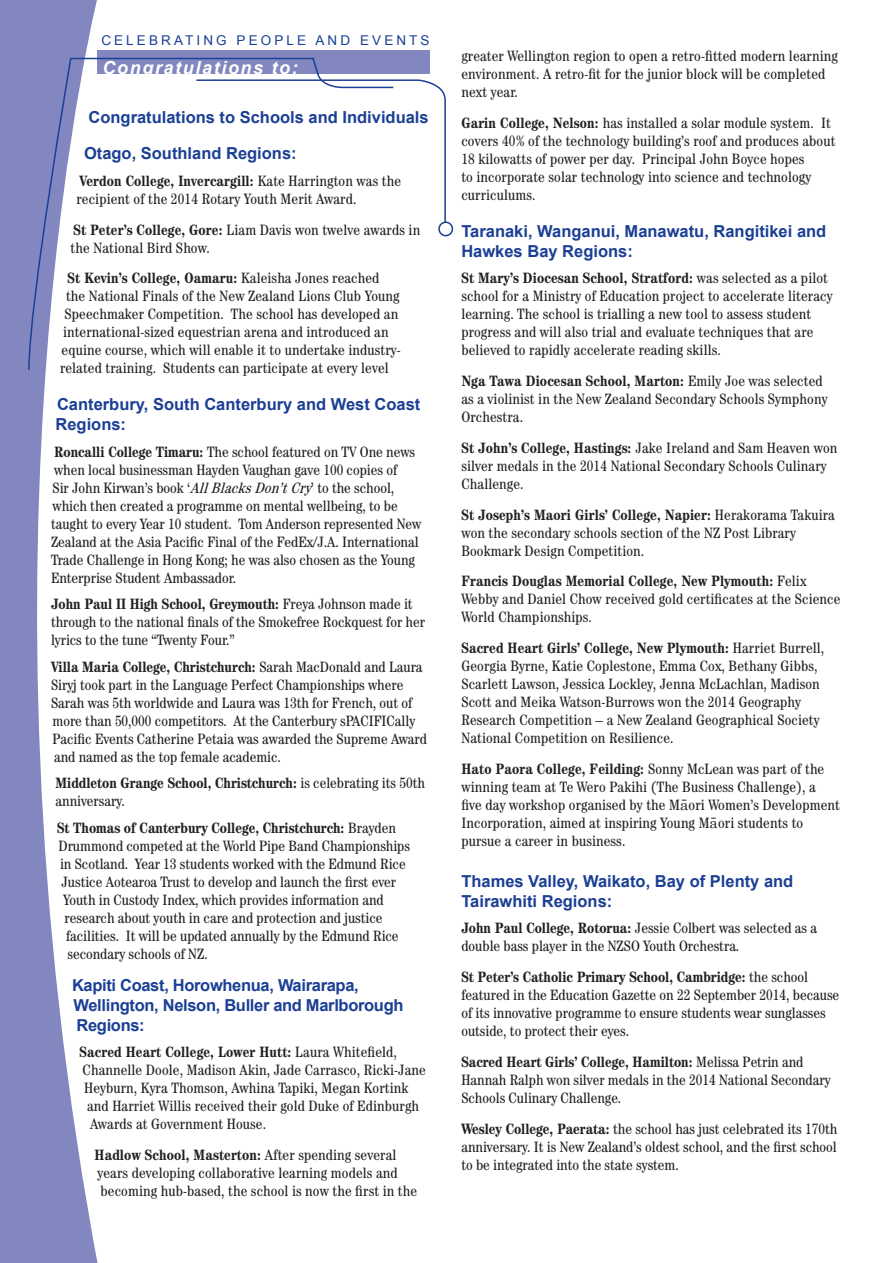
<style>
.page{position:relative;width:893px;height:1263px;background:#fff}
.page>*{position:absolute;margin:0;border:0;box-sizing:border-box;transform-origin:0 0}
.Headings{font:italic 700 18px "Arial";letter-spacing:.09em;color:#fff}
.Headings-2{font:700 16.5px/19.8px "Arial";color:#1b3f94}
.Headings-3{font:700 16.5px/19.8px "Arial";letter-spacing:-.02em;color:#1b3f94}
.Body_Text{font:condensed 15px/18px "Century Std";letter-spacing:.01em;color:#231f20}
.Body_Text-2{font:700 condensed 15px/18px "Century";color:#231f20}
.Headings-4{font:13.5px "Arial";letter-spacing:.23em;color:#1b3f94}
.s1{font-family:"Century";font-weight:700}
.s2{font-family:"Century Std";font-weight:400}
.s3{font-style:italic}
.s4{font-family:"Century Schoolbook";font-stretch:normal}
</style>
<div class="page">
<svg style="left:0;top:0;width:98px;height:1263px;fill:#8287bf"></svg>
<div style="left:97px;top:50px;width:332px;height:24px;background:#8287bf"></div>
<div style="left:438px;top:221px;width:15px;height:15px;border:2px solid #1b3f94;border-radius:50%"></div>
<svg style="left:395px;top:79px;width:52px;height:145px"></svg>
<svg style="left:27px;top:59px;width:368px;height:312px"></svg>
<p class="Headings-4" style="left:101px;top:31px;width:330px">CELEBRATING PEOPLE AND EVENTS</p>
<p class="Headings" style="left:103px;top:56px;width:197px">Congratulations to:</p>
<p class="Headings-2" style="left:89px;top:107px;width:342px">Congratulations to Schools and Individuals</p>
<p class="Headings-2" style="left:84px;top:144px;width:214px">Otago, Southland Regions:</p>
<p class="Body_Text" style="left:77px;top:172px;width:326px"><span class="s1">Verdon College, Invercargill:</span> Kate Harrington was the recipient of the 2014 Rotary Youth Merit Award.</p>
<p class="Body_Text" style="left:71px;top:220px;width:351px"><span class="s1">St Peter’s College, Gore:</span> Liam Davis won twelve awards in the National Bird Show.</p>
<p class="Body_Text-2" style="left:68px;top:269px;width:313px">St Kevin’s College, Oamaru: <span class="s2">Kaleisha Jones reached</span></p>
<p class="Body_Text" style="left:66px;top:287px;width:335px">the National Finals of the New Zealand Lions Club Young</p>
<p class="Body_Text" style="left:65px;top:305px;width:335px">Speechmaker Competition. The school has developed an</p>
<p class="Body_Text" style="left:63px;top:323px;width:327px">international-sized equestrian arena and introduced an</p>
<p class="Body_Text" style="left:62px;top:341px;width:341px">equine course, which will enable it to undertake industry-</p>
<p class="Body_Text" style="left:60px;top:359px;width:330px">related training. Students can participate at every level</p>
<p class="Headings-2" style="left:56px;top:395px;width:366px">Canterbury, South Canterbury and West Coast<br>Regions:</p>
<p class="Body_Text" style="left:51px;top:442px;width:372px"><span class="s1">Roncalli College Timaru:</span> The school featured on TV One news when local businessman Hayden Vaughan gave 100 copies of<br>Sir John Kirwan’s book ‘<span class="s3">AllBlacksDon’tCry</span>’ to the school, which then created a programme on mental wellbeing, to be taught to every Year 10 student. Tom Anderson represented New Zealand at the Asia Pacific Final of the FedEx/J.A. International Trade Challenge in Hong Kong; he was also chosen as the Young Enterprise Student Ambassador.</p>
<p class="Body_Text" style="left:51px;top:595px;width:376px"><span class="s1">John Paul II High School, Greymouth:</span> Freya Johnson made it through to the national finals of the Smokefree Rockquest for her lyrics to the tune “Twenty Four.”</p>
<p class="Body_Text" style="left:51px;top:657px;width:378px"><span class="s1">Villa Maria College, Christchurch:</span> Sarah MacDonald and Laura Siryj took part in the Language Perfect Championships where Sarah was 5th worldwide and Laura was 13th for French, out of more than 50,000 competitors. At the Canterbury sPACIFICally Pacific Events Catherine Petaia was awarded the Supreme Award and named as the top female academic.</p>
<p class="Body_Text-2" style="left:56px;top:774px;width:371px">Middleton Grange School, Christchurch: <span class="s2">is celebrating its 50th anniversary.</span></p>
<p class="Body_Text-2" style="left:57px;top:818px;width:340px">St Thomas of Canterbury College, Christchurch: <span class="s2">Brayden</span></p>
<p class="Body_Text" style="left:59px;top:836px;width:353px">Drummond competed at the World Pipe Band Championships</p>
<p class="Body_Text" style="left:60px;top:854px;width:347px">in Scotland. Year 13 students worked with the Edmund Rice</p>
<p class="Body_Text" style="left:62px;top:872px;width:336px">Justice Aotearoa Trust to develop and launch the first ever</p>
<p class="Body_Text" style="left:63px;top:890px;width:322px">Youth in Custody Index, which provides information and</p>
<p class="Body_Text" style="left:65px;top:908px;width:319px">research about youth in care and protection and justice</p>
<p class="Body_Text" style="left:66px;top:926px;width:334px">facilities. It will be updated annually by the Edmund Rice</p>
<p class="Body_Text" style="left:68px;top:944px;width:142px">secondary schools of NZ.</p>
<p class="Headings-3" style="left:72px;top:976px;width:333px">Kapiti Coast, Horowhenua, Wairarapa,<br>Wellington, Nelson, Buller and Marlborough<br>Regions:</p>
<p class="Body_Text-2" style="left:80px;top:1043px;width:319px">Sacred Heart College, Lower Hutt: <span class="s2">Laura Whitefield,</span></p>
<p class="Body_Text" style="left:83px;top:1061px;width:345px">Channelle Doole, Madison Akin, Jade Carrasco, Ricki-Jane</p>
<p class="Body_Text" style="left:84px;top:1079px;width:326px">Heyburn, Kyra Thomson, Awhina Tapiki, Megan Kortink</p>
<p class="Body_Text" style="left:87px;top:1097px;width:333px">and Harriet Willis received their gold Duke of Edinburgh</p>
<p class="Body_Text" style="left:90px;top:1115px;width:178px">Awards at Government House.</p>
<p class="Body_Text" style="left:95px;top:1146px;width:324px"><span class="s1">Hadlow School, Masterton:</span> After spending several years developing collaborative learning models and becoming hub-based, the school is now the first in the</p>
<p class="Body_Text" style="left:461px;top:47px;width:378px">greater Wellington region to open a retro-fitted modern learning environment. A retro-fit for the junior block will be completed next year.</p>
<p class="Body_Text" style="left:461px;top:114px;width:376px"><span class="s1">Garin College, Nelson:</span> has installed a solar module system. It covers 40% of the technology building’s roof and produces about 18 kilowatts of power per day. Principal John Boyce hopes<br>to incorporate solar technology into science and technology curriculums.</p>
<p class="Headings-2" style="left:461px;top:222px;width:366px">Taranaki, Wanganui, Manawatu, Rangitikei and<br>Hawkes Bay Regions:</p>
<p class="Body_Text" style="left:461px;top:269px;width:373px"><span class="s1">St Mary’s Diocesan School, Stratford:</span> was selected as a pilot school for a Ministry of Education project to accelerate literacy learning. The school is trialling a new tool to assess student progress and will also trial and evaluate techniques that are believed to rapidly accelerate reading skills.</p>
<p class="Body_Text" style="left:461px;top:372px;width:368px"><span class="s1">Nga Tawa Diocesan School, Marton:</span> Emily Joe was selected as a violinist in the New Zealand Secondary Schools Symphony<br>Orchestra.</p>
<p class="Body_Text" style="left:461px;top:438px;width:377px"><span class="s1">St John’s College, Hastings:</span> Jake Ireland and Sam Heaven won silver medals in the 2014 National Secondary Schools Culinary<br>Challenge.</p>
<p class="Body_Text" style="left:461px;top:505px;width:375px"><span class="s1">St Joseph’s Maori Girls’ College, Napier:</span> Herakorama Takuira won the secondary schools section of the NZ Post Library<br>Bookmark Design Competition.</p>
<p class="Body_Text" style="left:461px;top:572px;width:380px"><span class="s1">Francis Douglas Memorial College, New Plymouth:</span> Felix<br>Webby and Daniel Chow received gold certificates at the Science<br>World Championships.</p>
<p class="Body_Text" style="left:461px;top:639px;width:364px"><span class="s1">Sacred Heart Girls’ College, New Plymouth:</span> Harriet Burrell, Georgia Byrne, Katie Coplestone, Emma Cox, Bethany Gibbs, Scarlett Lawson, Jessica Lockley, Jenna McLachlan, Madison Scott and Meika Watson-Burrows won the 2014 Geography Research Competition – a New Zealand Geographical Society National Competition on Resilience.</p>
<p class="Body_Text" style="left:461px;top:759px;width:380px"><span class="s1">Hato Paora College, Feilding:</span> Sonny McLean was part of the winning team at Te Wero Pakihi (The Business Challenge), a five day workshop organised by the M<span class="s4">ā</span>ori Women’s Development Incorporation, aimed at inspiring Young M<span class="s4">ā</span>ori students to pursue a career in business.</p>
<p class="Headings-2" style="left:461px;top:872px;width:333px">Thames Valley, Waikato, Bay of Plenty and<br>Tairawhiti Regions:</p>
<p class="Body_Text" style="left:461px;top:919px;width:357px"><span class="s1">John Paul College, Rotorua:</span> Jessie Colbert was selected as a double bass player in the NZSO Youth Orchestra.</p>
<p class="Body_Text" style="left:461px;top:968px;width:379px"><span class="s1">St Peter’s Catholic Primary School, Cambridge:</span> the school featured in the Education Gazette on 22 September 2014, because of its innovative programme to ensure students wear sunglasses outside, to protect their eyes.</p>
<p class="Body_Text" style="left:461px;top:1052px;width:371px"><span class="s1">Sacred Heart Girls’ College, Hamilton:</span> Melissa Petrin and<br>Hannah Ralph won silver medals in the 2014 National Secondary<br>Schools Culinary Challenge.</p>
<p class="Body_Text" style="left:461px;top:1119px;width:377px;text-align:justify"><span class="s1">Wesley College, Paerata:</span> the school has just celebrated its 170th anniversary. It is New Zealand’s oldest school, and the first school to be integrated into the state system.</p>
</div>
